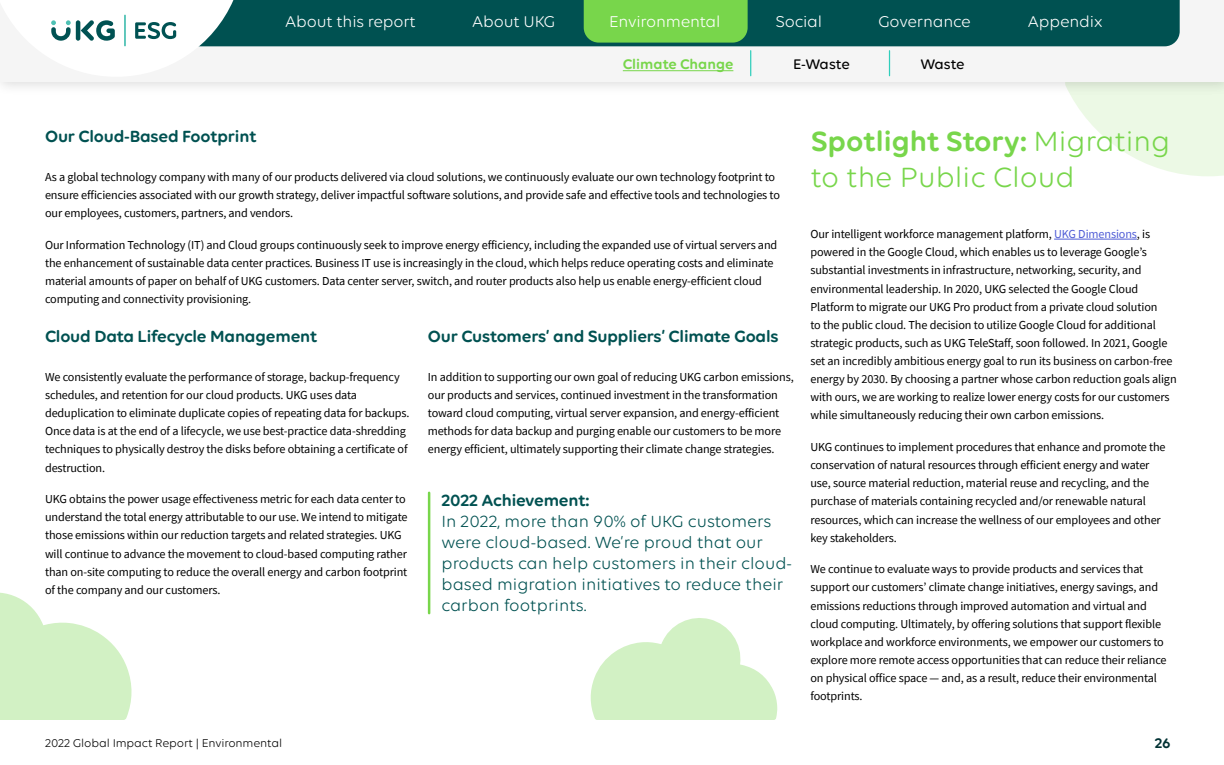
<style>
.page{position:relative;width:1224px;height:765px;background:#fff}
.page>*{position:absolute;margin:0;border:0;box-sizing:border-box;transform-origin:0 0}
.Section_Header{font:30px/36px "Volte Rounded";color:#78d64b}
.Callout_1{font:17.5px/21px "Volte Rounded";color:#005151}
.Section_Bullet_Heade{font:600 17.5px "Volte Rounded";letter-spacing:-.01em;color:#005151}
.t1{font:16.88px "Volte Rounded";letter-spacing:-.01em;color:#fff}
.t2{font:600 15px "Volte Rounded";color:#78d64b}
.t3{font:500 15px "Volte Rounded";letter-spacing:-.015em;color:#000}
.t4{font:600 15px "Volte Rounded";color:#003133}
.Section_body_text_1{font:12.25px/18.1px "Source Sans Pro";letter-spacing:-.01em;color:#000}
.t5{font:12.25px "Volte Rounded";letter-spacing:-.01em;color:#000}
.s1{color:#4f5cd6}
.s2{font-weight:600}
</style>
<div class="page">
<div style="left:0;top:0;width:1223px;height:96px;background:#000;opacity:.15"></div>
<div style="left:0;top:0;width:1223px;height:82px;background:#f5f5f5"></div>
<div style="left:233px;top:0;width:946px;height:46px;background:#005151"></div>
<svg style="left:51px;top:1px;width:182px;height:46px"></svg>
<hr style="left:124px;top:15px;width:2px;height:31px;background:#4ec1b4">
<svg style="left:1065px;top:82px;width:158px;height:94px"></svg>
<div style="left:583px;top:0;width:164px;height:43px;background:#78d64b"></div>
<svg style="left:590px;top:618px;width:187px;height:102px"></svg>
<svg style="left:0;top:592px;width:132px;height:128px"></svg>
<hr style="left:1054px;top:239px;width:82px;height:1px;background:#4f5cd6">
<hr style="left:428px;top:493px;width:2px;height:120px;background:#78d64b">
<hr style="left:622px;top:70px;width:111px;height:1px;background:#78d64b">
<svg style="left:750px;top:51px;width:1px;height:25px"></svg>
<hr style="left:888px;top:51px;width:2px;height:25px;background:#30cebb">
<h3 class="t1" style="left:285px;top:12px;width:132px">About this report</h3>
<h3 class="t1" style="left:472px;top:12px;width:84px">About UKG</h3>
<h3 class="t1" style="left:609px;top:12px;width:113px">Environmental</h3>
<h3 class="t1" style="left:775px;top:12px;width:48px">Social</h3>
<h3 class="t1" style="left:878px;top:12px;width:94px">Governance</h3>
<h3 class="t1" style="left:1027px;top:12px;width:76px">Appendix</h3>
<p class="t2" style="left:622px;top:55px;width:112px">Climate Change</p>
<p class="t3" style="left:793px;top:55px;width:58px">E-Waste</p>
<p class="t3" style="left:920px;top:55px;width:46px">Waste</p>
<p class="Section_Bullet_Heade" style="left:45px;top:126px;width:213px">Our Cloud-Based Footprint</p>
<p class="Section_body_text_1" style="left:45px;top:168px;width:736px">As a global technology company with many of our products delivered via cloud solutions, we continuously evaluate our own technology footprint to ensure efficiencies associated with our growth strategy, deliver impactful software solutions, and provide safe and effective tools and technologies to our employees, customers, partners, and vendors.</p>
<p class="Section_body_text_1" style="left:45px;top:236px;width:733px">Our Information Technology (IT) and Cloud groups continuously seek to improve energy efficiency, including the expanded use of virtual servers and the enhancement of sustainable data center practices. Business IT use is increasingly in the cloud, which helps reduce operating costs and eliminate material amounts of paper on behalf of UKG customers. Data center server, switch, and router products also help us enable energy-efficient cloud computing and connectivity provisioning.</p>
<p class="Section_body_text_1" style="left:810px;top:225px;width:368px">Our intelligent workforce management platform, <span class="s1">UKG Dimensions</span>, is powered in the Google Cloud, which enables us to leverage Google’s substantial investments in infrastructure, networking, security, and environmental leadership. In 2020, UKG selected the Google Cloud Platform to migrate our UKG Pro product from a private cloud solution<br>to the public cloud. The decision to utilize Google Cloud for additional strategic products, such as UKG TeleStaff, soon followed. In 2021, Google set an incredibly ambitious energy goal to run its business on carbon-free energy by 2030. By choosing a partner whose carbon reduction goals align with ours, we are working to realize lower energy costs for our customers while simultaneously reducing their own carbon emissions.</p>
<p class="Section_body_text_1" style="left:810px;top:438px;width:357px">UKG continues to implement procedures that enhance and promote the conservation of natural resources through efficient energy and water use, source material reduction, material reuse and recycling, and the purchase of materials containing recycled and/or renewable natural resources, which can increase the wellness of our employees and other key stakeholders.</p>
<p class="Section_body_text_1" style="left:810px;top:560px;width:358px">We continue to evaluate ways to provide products and services that support our customers’ climate change initiatives, energy savings, and emissions reductions through improved automation and virtual and cloud computing. Ultimately, by offering solutions that support flexible workplace and workforce environments, we empower our customers to explore more remote access opportunities that can reduce their reliance on physical office space — and, as a result, reduce their environmental footprints.</p>
<p class="Section_Header" style="left:810px;top:123px;width:361px"><span class="s2">Spotlight Story:</span> Migrating to the Public Cloud</p>
<p class="Section_Bullet_Heade" style="left:45px;top:326px;width:274px">Cloud Data Lifecycle Management</p>
<p class="Section_body_text_1" style="left:45px;top:368px;width:366px">We consistently evaluate the performance of storage, backup-frequency schedules, and retention for our cloud products. UKG uses data deduplication to eliminate duplicate copies of repeating data for backups.<br>Once data is at the end of a lifecycle, we use best-practice data-shredding techniques to physically destroy the disks before obtaining a certificate of destruction.</p>
<p class="Section_body_text_1" style="left:45px;top:490px;width:364px">UKG obtains the power usage effectiveness metric for each data center to understand the total energy attributable to our use. We intend to mitigate those emissions within our reduction targets and related strategies. UKG will continue to advance the movement to cloud-based computing rather than on-site computing to reduce the overall energy and carbon footprint of the company and our customers.</p>
<p class="Section_Bullet_Heade" style="left:428px;top:326px;width:352px">Our Customers’ and Suppliers’ Climate Goals</p>
<p class="Section_body_text_1" style="left:428px;top:368px;width:367px">In addition to supporting our own goal of reducing UKG carbon emissions, our products and services, continued investment in the transformation toward cloud computing, virtual server expansion, and energy-efficient methods for data backup and purging enable our customers to be more energy efficient, ultimately supporting their climate change strategies.</p>
<p class="Section_Bullet_Heade" style="left:441px;top:490px;width:149px">2022 Achievement:</p>
<p class="Callout_1" style="left:441px;top:510px;width:352px">In 2022, more than 90% of UKG customers were cloud-based. We’re proud that our products can help customers in their cloud&shy;based migration initiatives to reduce their carbon footprints.</p>
<p class="t5" style="left:45px;top:736px;width:239px">2022 Global Impact Report | Environmental</p>
<p class="t4" style="left:1154px;top:734px;width:17px">26</p>
</div>
